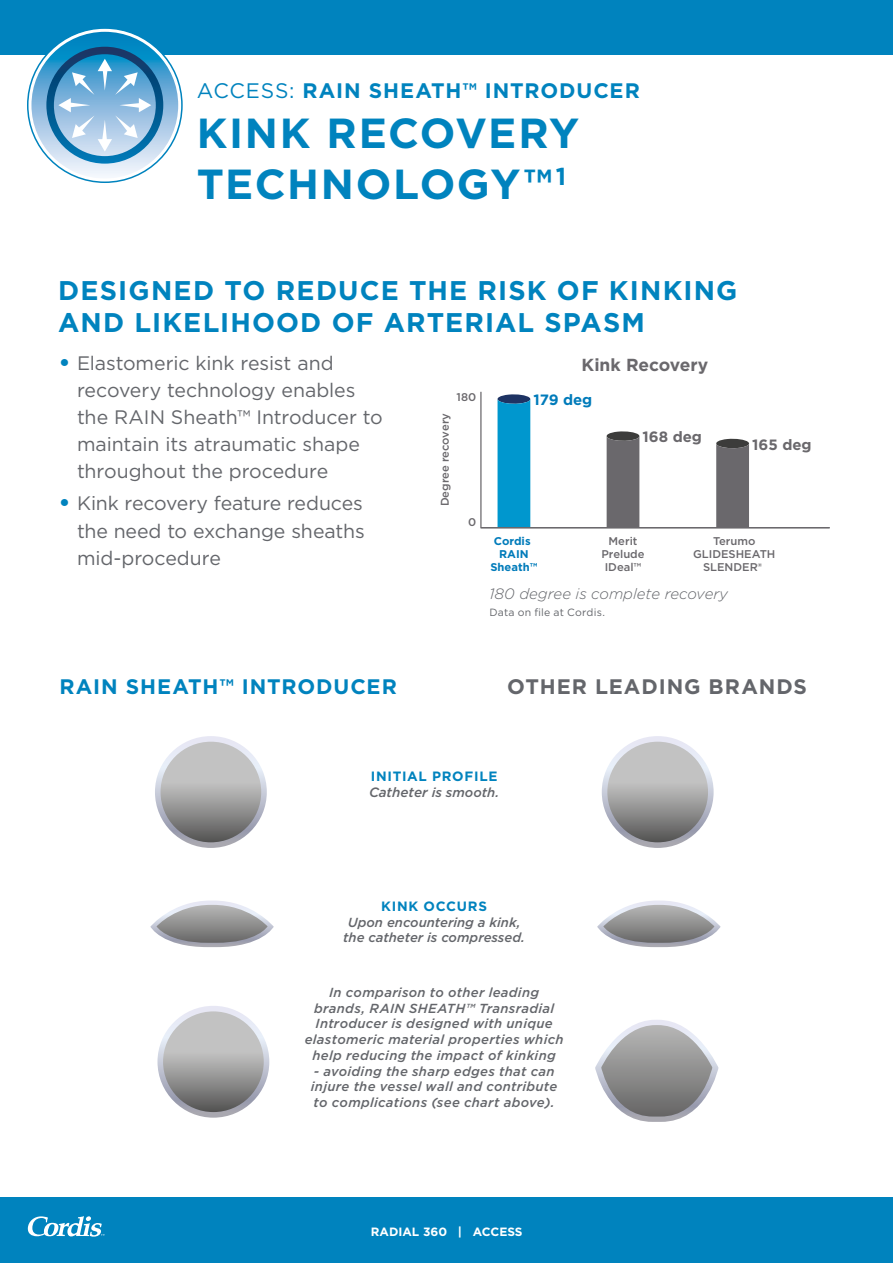
<style>
.page{position:relative;width:893px;height:1263px;background:#fff}
.page>*{position:absolute;margin:0;border:0;box-sizing:border-box;transform-origin:0 0}
.t1{font:700 42px/50.4px "Gotham";letter-spacing:.035em;color:#0083be}
.t2{font:700 27px/32.4px "Gotham";letter-spacing:.045em;color:#0083be}
.t3{font:700 21px "Gotham";letter-spacing:.045em;color:#0083be}
.t4{font:700 21px "Gotham";letter-spacing:.045em;color:#64666b}
.t5{font:19.5px/27px "Gotham";letter-spacing:-.005em;color:#64666b}
.t6{font:700 17.4px "Gotham";color:#6a686c}
.t7{font:italic 300 15px "Gotham";color:#64666b}
.t8{font:700 15px "Gotham";color:#6a686c}
.t9{font:700 15px "Gotham";color:#007bba}
.t10{font:700 13.5px "Gotham";letter-spacing:.055em;color:#0083be}
.t11{font:italic 500 13.2px/15.8px "Gotham";letter-spacing:.02em;color:#64666b;text-align:center}
.t12{font:italic 500 13.2px/15.8px "Gotham";color:#64666b;text-align:center}
.t13{font:700 12px "Gotham";color:#fff}
.t14{font:500 11.25px/13.5px "Gotham";color:#6a686c;text-align:center}
.t15{font:700 11.25px/13.5px "Gotham";color:#007bba;text-align:center}
.t16{font:10.5px "Gotham";letter-spacing:.02em;color:#64666b}
.s1{font-weight:400}
.s2{font-size:27px;color:#0083be}
.s3{font-size:13.5px}
</style>
<div class="page">
<div style="left:0;top:1197px;width:893px;height:66px;background:#0083be"></div>
<svg style="left:28px;top:1216px;width:77px;height:20px"></svg>
<div style="left:0;top:0;width:893px;height:54px;background:#0083be"></div>
<svg style="left:28px;top:30px;width:154px;height:152px"></svg>
<svg style="left:480px;top:391px;width:350px;height:138px"></svg>
<hr style="left:481px;top:527px;width:349px;height:1px;background:#6a686c">
<svg style="left:150px;top:900px;width:124px;height:47px"></svg>
<svg style="left:597px;top:900px;width:124px;height:47px"></svg>
<svg style="left:155px;top:736px;width:112px;height:112px;background:#c5c8d4"></svg>
<svg style="left:161px;top:742px;width:100px;height:100px;background:#a5a5a4"></svg>
<svg style="left:602px;top:736px;width:112px;height:112px;background:#c7c9d5"></svg>
<svg style="left:607px;top:742px;width:101px;height:100px;background:#a5a5a5"></svg>
<svg style="left:157px;top:1006px;width:112px;height:112px;background:#c7c9d5"></svg>
<svg style="left:163px;top:1011px;width:101px;height:101px;background:#a5a5a5"></svg>
<svg style="left:595px;top:1020px;width:123px;height:102px"></svg>
<h3 class="t3" style="left:197px;top:76px;width:445px"><span class="s1">ACCESS:</span> RAIN SHEATH™ INTRODUCER</h3>
<h1 class="t1" style="left:197px;top:108px;width:384px">KINK RECOVERY<br>TECHNOLOGY™<sup>1</sup></h1>
<h2 class="t2" style="left:58px;top:274px;width:681px">DESIGNED TO REDUCE THE RISK OF KINKING<br>AND LIKELIHOOD OF ARTERIAL SPASM</h2>
<h3 class="t5" style="left:77px;top:349px;width:307px;text-indent:-19px"><span class="s2">•</span> Elastomeric kink resist and recovery technology enables the RAIN Sheath™ Introducer to maintain its atraumatic shape throughout the procedure</h3>
<h3 class="t5" style="left:77px;top:490px;width:289px;text-align:justify;text-indent:-19px"><span class="s2">•</span> Kink recovery feature reduces the need to exchange sheaths mid-procedure</h3>
<h3 class="t6" style="left:582px;top:355px;width:128px">Kink Recovery</h3>
<p class="t14" style="left:457px;top:390px;width:21px">180</p>
<p class="t9" style="left:533px;top:391px;width:61px">179 deg</p>
<p class="t14" style="left:438px;top:506px;width:95px;rotate:-90deg">Degree recovery</p>
<p class="t8" style="left:643px;top:428px;width:61px">168 deg</p>
<p class="t8" style="left:752px;top:435px;width:61px">165 deg</p>
<p class="t14" style="left:468px;top:516px;width:10px">0</p>
<p class="t15" style="left:490px;top:533px;width:48px">Cordis<br>RAIN<br>Sheath™</p>
<p class="t14" style="left:601px;top:534px;width:45px">Merit<br>Prelude<br>IDeal™</p>
<p class="t14" style="left:693px;top:534px;width:84px">Terumo<br>GLIDESHEATH<br>SLENDER®</p>
<p class="t7" style="left:490px;top:584px;width:240px">180 degree is complete recovery</p>
<p class="t16" style="left:489px;top:606px;width:117px">Data on file at Cordis.</p>
<h3 class="t3" style="left:59px;top:673px;width:339px">RAIN SHEATH™ INTRODUCER</h3>
<h3 class="t4" style="left:507px;top:673px;width:301px">OTHER LEADING BRANDS</h3>
<p class="t10" style="left:371px;top:767px;width:128px">INITIAL PROFILE</p>
<p class="t12" style="left:369px;top:784px;width:132px"><span class="s3">Catheter</span> is smooth.</p>
<p class="t10" style="left:381px;top:897px;width:107px">KINK OCCURS</p>
<p class="t12" style="left:343px;top:914px;width:183px">Upon encountering a kink, the catheter is compressed.</p>
<p class="t11" style="left:305px;top:984px;width:260px">In comparison to other leading brands, RAIN SHEATH™ Transradial Introducer is designed with unique elastomeric material properties which help reducing the impact of kinking</p>
<p class="t11" style="left:311px;top:1063px;width:248px;text-align:left">- avoiding the sharp edges that can injure the vessel wall and contribute to complications (see chart above).</p>
<p class="t13" style="left:371px;top:1224px;width:153px">RADIAL 360 | ACCESS</p>
</div>
